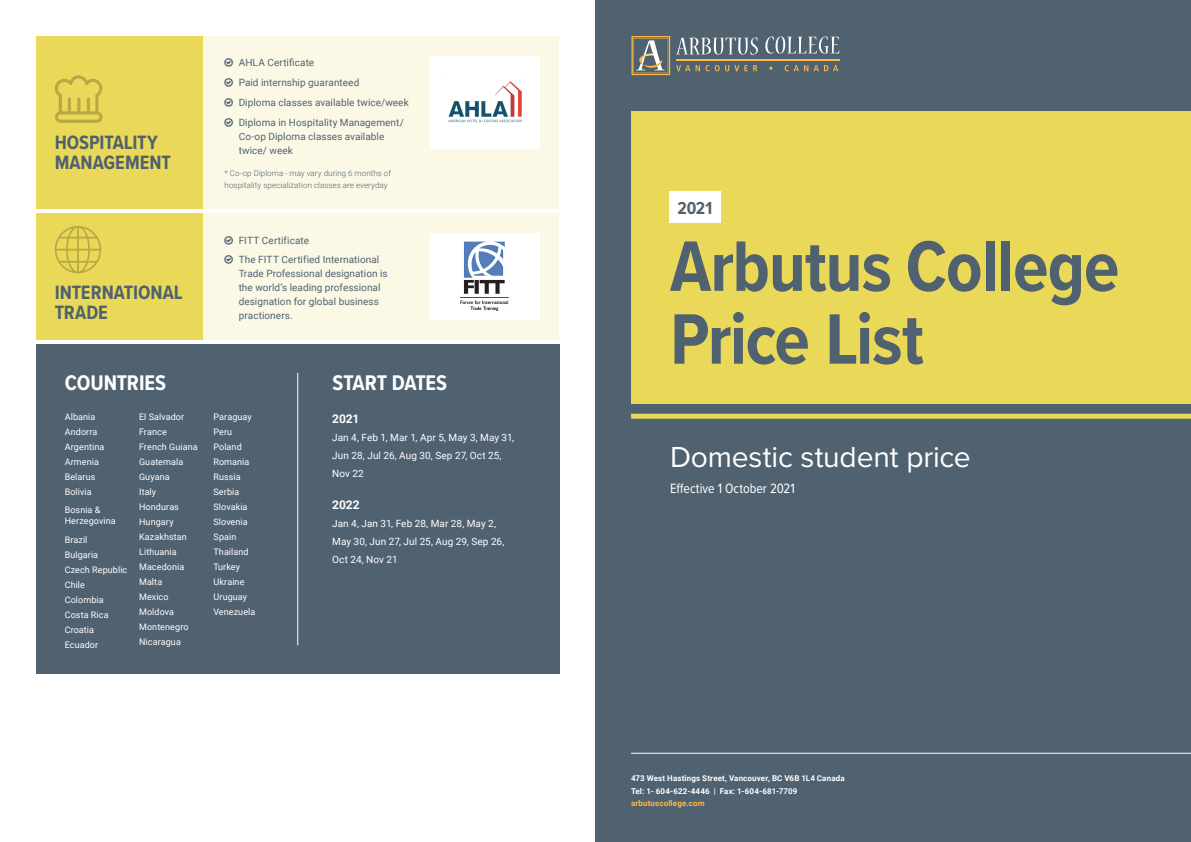
<style>
.page{position:relative;width:1191px;height:842px;background:#fff}
.page>*{position:absolute;margin:0;border:0;box-sizing:border-box;transform-origin:0 0}
.t1{font:700 74px/72.9px "Proxima Nova Cond";letter-spacing:-.015em;color:#50616f}
.t2{font:30px "Proxima Nova";letter-spacing:-.005em;color:#fff}
.t3{font:700 22px "Proxima Nova Cond";letter-spacing:-.005em;color:#fff}
.t4{font:700 20px/20px "Proxima Nova Cond";color:#50616f}
.t5{font:700 18px "Proxima Nova Cond";color:#50616f}
.t6{font:14px "Proxima Nova Cond";color:#fff}
.t7{font:700 12px "Roboto";letter-spacing:-.005em;color:#fff}
.t8{font:10px/14px "Roboto";letter-spacing:.005em;color:#50616f}
.t9{font:10px/18px "Roboto";letter-spacing:.005em;color:#fff}
.t10{font:9px/11px "Roboto";letter-spacing:.01em;color:#fff}
.t11{font:700 8px "Roboto";letter-spacing:.015em;color:#fff}
.t12{font:300 8px/11.6px "Roboto";letter-spacing:.01em;color:#50616f}
.t13{font:700 8px "Roboto";letter-spacing:.015em;color:#fdba44}
</style>
<div class="page">
<div style="left:595px;top:0;width:596px;height:842px;background:#50616f"></div>
<div style="left:631px;top:111px;width:560px;height:293px;background:#ead959"></div>
<div style="left:631px;top:414px;width:560px;height:5px;background:#ead959"></div>
<hr style="left:631px;top:753px;width:560px;height:1px;background:#fff">
<div style="left:202px;top:36px;width:357px;height:172px;background:#fbf9e6"></div>
<div style="left:202px;top:213px;width:357px;height:126px;background:#fbf9e6"></div>
<div style="left:430px;top:56px;width:109px;height:92px;background:#fff"></div>
<div style="left:430px;top:233px;width:109px;height:86px;background:#fff"></div>
<img style="left:448px;top:81px;width:74px;height:42px">
<img style="left:461px;top:242px;width:48px;height:68px">
<div style="left:36px;top:36px;width:166px;height:172px;background:#ead959"></div>
<div style="left:36px;top:213px;width:166px;height:126px;background:#ead959"></div>
<svg style="left:55px;top:75px;width:47px;height:48px"></svg>
<svg style="left:55px;top:226px;width:46px;height:47px"></svg>
<svg style="left:676px;top:38px;width:82px;height:17px"></svg>
<svg style="left:765px;top:37px;width:74px;height:17px"></svg>
<hr style="left:676px;top:60px;width:163px;height:1px;background:#fdba44">
<svg style="left:631px;top:36px;width:39px;height:39px"></svg>
<svg style="left:676px;top:65px;width:33px;height:6px"></svg>
<svg style="left:715px;top:65px;width:4px;height:6px"></svg>
<svg style="left:725px;top:65px;width:22px;height:6px"></svg>
<svg style="left:753px;top:65px;width:4px;height:6px"></svg>
<svg style="left:784px;top:65px;width:54px;height:6px"></svg>
<div style="left:669px;top:191px;width:51px;height:31px;background:#fff"></div>
<div style="left:36px;top:344px;width:523px;height:330px;background:#50616f"></div>
<hr style="left:297px;top:373px;width:1px;height:272px;background:#fff">
<p class="t4" style="left:55px;top:132px;width:118px">HOSPITALITY<br>MANAGEMENT</p>
<p class="t4" style="left:55px;top:282px;width:130px">INTERNATIONAL</p>
<p class="t4" style="left:55px;top:302px;width:55px">TRADE</p>
<p class="t8" style="left:239px;top:56px;width:77px">AHLA Certificate</p>
<p class="t8" style="left:239px;top:75px;width:122px">Paid internship guaranteed</p>
<p class="t8" style="left:239px;top:95px;width:172px">Diploma classes available twice/week</p>
<p class="t8" style="left:239px;top:115px;width:167px">Diploma in Hospitality Management/<br>Co-op Diploma classes available twice/ week</p>
<p class="t12" style="left:224px;top:167px;width:168px">* Co-op Diploma - may vary during 6 months of hospitality specialization classes are everyday</p>
<p class="t8" style="left:239px;top:233px;width:72px">FITT Certificate</p>
<p class="t8" style="left:239px;top:252px;width:151px">The FITT Certified International<br>Trade Professional designation is the world’s leading professional designation for global business practioners.</p>
<p class="t3" style="left:65px;top:367px;width:103px">COUNTRIES</p>
<p class="t3" style="left:332px;top:367px;width:116px">START DATES</p>
<p class="t10" style="left:65px;top:411px;width:32px">Albania</p>
<p class="t10" style="left:65px;top:426px;width:34px">Andorra</p>
<p class="t10" style="left:65px;top:441px;width:41px">Argentina</p>
<p class="t10" style="left:65px;top:456px;width:36px">Armenia</p>
<p class="t10" style="left:65px;top:471px;width:32px">Belarus</p>
<p class="t10" style="left:65px;top:486px;width:29px">Bolivia</p>
<p class="t10" style="left:65px;top:503px;width:53px">Bosnia &amp;<br>Herzegovina</p>
<p class="t10" style="left:65px;top:533px;width:24px">Brazil</p>
<p class="t10" style="left:65px;top:548px;width:35px">Bulgaria</p>
<p class="t10" style="left:65px;top:563px;width:64px">Czech Republic</p>
<p class="t10" style="left:65px;top:578px;width:22px">Chile</p>
<p class="t10" style="left:65px;top:593px;width:41px">Colombia</p>
<p class="t10" style="left:65px;top:608px;width:45px">Costa Rica</p>
<p class="t10" style="left:65px;top:623px;width:31px">Croatia</p>
<p class="t10" style="left:65px;top:638px;width:35px">Ecuador</p>
<p class="t10" style="left:139px;top:411px;width:47px">El Salvador</p>
<p class="t10" style="left:139px;top:426px;width:29px">France</p>
<p class="t10" style="left:139px;top:441px;width:60px">French Guiana</p>
<p class="t10" style="left:139px;top:456px;width:46px">Guatemala</p>
<p class="t10" style="left:139px;top:471px;width:32px">Guyana</p>
<p class="t10" style="left:139px;top:486px;width:19px">Italy</p>
<p class="t10" style="left:139px;top:501px;width:41px">Honduras</p>
<p class="t10" style="left:139px;top:516px;width:36px">Hungary</p>
<p class="t10" style="left:139px;top:531px;width:49px">Kazakhstan</p>
<p class="t10" style="left:139px;top:546px;width:39px">Lithuania</p>
<p class="t10" style="left:139px;top:561px;width:47px">Macedonia</p>
<p class="t10" style="left:139px;top:576px;width:25px">Malta</p>
<p class="t10" style="left:139px;top:591px;width:31px">Mexico</p>
<p class="t10" style="left:139px;top:606px;width:37px">Moldova</p>
<p class="t10" style="left:139px;top:621px;width:51px">Montenegro</p>
<p class="t10" style="left:139px;top:636px;width:43px">Nicaragua</p>
<p class="t10" style="left:213px;top:411px;width:40px">Paraguay</p>
<p class="t10" style="left:213px;top:426px;width:20px">Peru</p>
<p class="t10" style="left:213px;top:441px;width:30px">Poland</p>
<p class="t10" style="left:213px;top:456px;width:37px">Romania</p>
<p class="t10" style="left:213px;top:471px;width:29px">Russia</p>
<p class="t10" style="left:213px;top:486px;width:27px">Serbia</p>
<p class="t10" style="left:213px;top:501px;width:36px">Slovakia</p>
<p class="t10" style="left:213px;top:516px;width:36px">Slovenia</p>
<p class="t10" style="left:213px;top:531px;width:24px">Spain</p>
<p class="t10" style="left:213px;top:546px;width:37px">Thailand</p>
<p class="t10" style="left:213px;top:561px;width:28px">Turkey</p>
<p class="t10" style="left:213px;top:576px;width:33px">Ukraine</p>
<p class="t10" style="left:213px;top:591px;width:35px">Uruguay</p>
<p class="t10" style="left:213px;top:606px;width:43px">Venezuela</p>
<p class="t7" style="left:332px;top:410px;width:29px">2021</p>
<p class="t9" style="left:332px;top:428px;width:183px">Jan 4, Feb 1, Mar 1, Apr 5, May 3, May 31,<br>Jun 28, Jul 26, Aug 30, Sep 27, Oct 25,<br>Nov 22</p>
<p class="t7" style="left:332px;top:497px;width:29px">2022</p>
<p class="t9" style="left:332px;top:514px;width:174px">Jan 4, Jan 31, Feb 28, Mar 28, May 2,<br>May 30, Jun 27, Jul 25, Aug 29, Sep 26,<br>Oct 24, Nov 21</p>
<p class="t5" style="left:677px;top:195px;width:36px">2021</p>
<p class="t1" style="left:670px;top:228px;width:451px">Arbutus College<br>Price List</p>
<p class="t2" style="left:670px;top:435px;width:302px">Domestic student price</p>
<p class="t6" style="left:670px;top:478px;width:126px">Effective 1 October 2021</p>
<p class="t11" style="left:631px;top:773px;width:215px">473 West Hastings Street, Vancouver, BC V6B 1L4 Canada</p>
<p class="t11" style="left:631px;top:785px;width:168px">Tel: 1- 604-622-4446 | Fax: 1-604-681-7709</p>
<p class="t13" style="left:631px;top:797px;width:75px">arbutuscollege.com</p>
</div>
